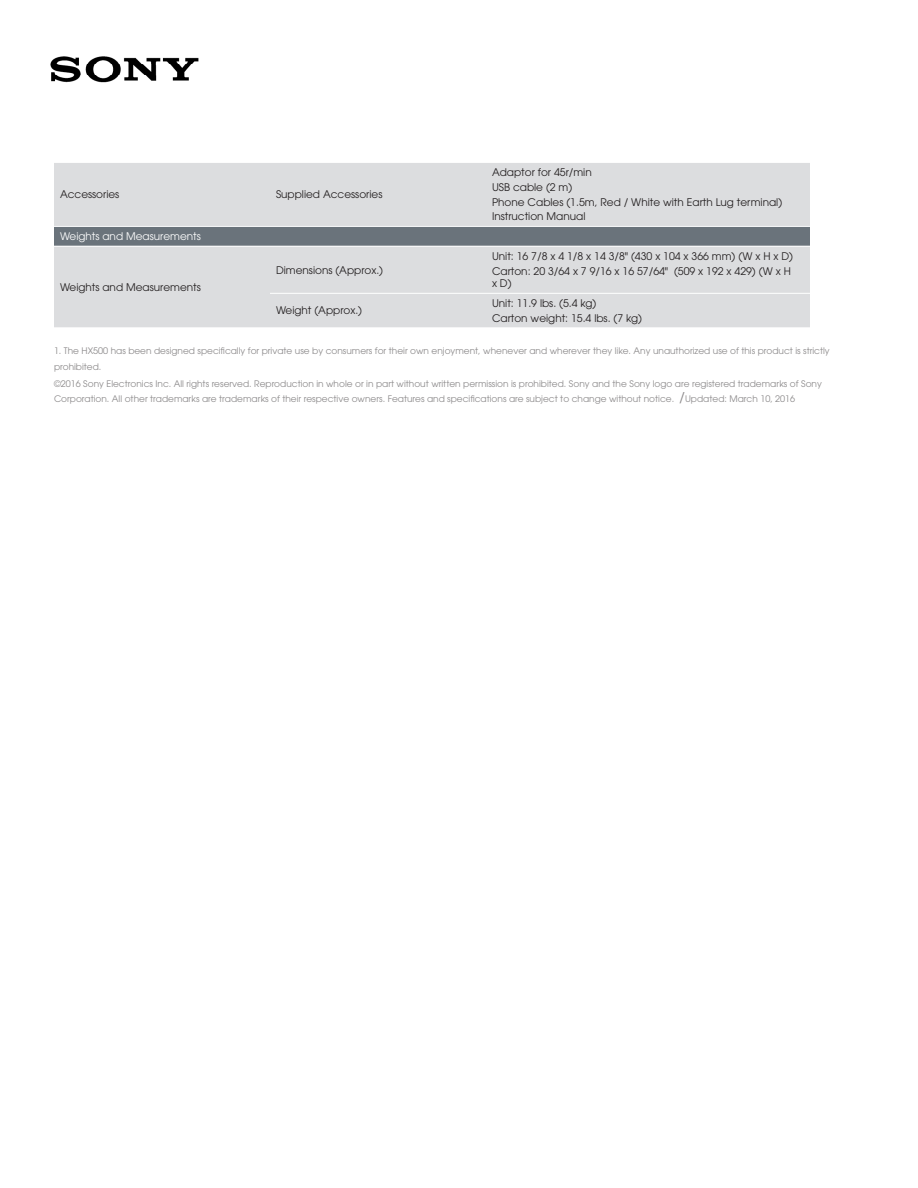
<style>
.page{position:relative;width:918px;height:1188px;background:#fff}
.page>*{position:absolute;margin:0;border:0;box-sizing:border-box;transform-origin:0 0}
._7pointFont{font:10.5px/12.6px "ITC Avant Garde Std";color:#231f20}
._7ptWhiteFont{font:10.5px "ITC Avant Garde Std";color:#fff}
.t1{font:9px/15.3px "ITC Avant Garde Std";color:#8c8a8b}
.s1{font-size:13.5px}
</style>
<div class="page">
<img style="left:50px;top:56px;width:149px;height:27px">
<div style="left:54px;top:163px;width:756px;height:164px;background:#dcdddf"></div>
<div style="left:54px;top:226px;width:756px;height:20px;background:#6a737b"></div>
<hr style="left:54px;top:226px;width:216px;height:1px;background:#fff">
<hr style="left:270px;top:226px;width:216px;height:1px;background:#fff">
<hr style="left:486px;top:226px;width:324px;height:1px;background:#fff">
<hr style="left:54px;top:246px;width:216px;height:1px;background:#fff">
<hr style="left:270px;top:246px;width:216px;height:1px;background:#fff">
<hr style="left:486px;top:246px;width:324px;height:1px;background:#fff">
<hr style="left:270px;top:293px;width:216px;height:1px;background:#fff">
<hr style="left:486px;top:293px;width:324px;height:1px;background:#fff">
<p class="_7pointFont" style="left:60px;top:188px;width:61px">Accessories</p>
<p class="_7pointFont" style="left:276px;top:188px;width:108px">Supplied Accessories</p>
<p class="_7ptWhiteFont" style="left:60px;top:230px;width:142px">Weights and Measurements</p>
<p class="_7pointFont" style="left:60px;top:281px;width:142px">Weights and Measurements</p>
<p class="_7pointFont" style="left:276px;top:263px;width:109px">Dimensions (Approx.)</p>
<p class="_7pointFont" style="left:276px;top:304px;width:88px">Weight (Approx.)</p>
<p class="_7pointFont" style="left:492px;top:166px;width:101px">Adaptor for 45r/min</p>
<p class="_7pointFont" style="left:492px;top:181px;width:82px">USB cable (2 m)</p>
<p class="_7pointFont" style="left:492px;top:195px;width:292px">Phone Cables (1.5m, Red / White with Earth Lug terminal)</p>
<p class="_7pointFont" style="left:492px;top:210px;width:95px">Instruction Manual</p>
<p class="_7pointFont" style="left:492px;top:250px;width:303px">Unit: 16 7/8 x 4 1/8 x 14 3/8" (430 x 104 x 366 mm) (W x H x D)</p>
<p class="_7pointFont" style="left:492px;top:264px;width:300px">Carton: 20 3/64 x 7 9/16 x 16 57/64" (509 x 192 x 429) (W x H x D)</p>
<p class="_7pointFont" style="left:492px;top:297px;width:106px">Unit: 11.9 lbs. (5.4 kg)</p>
<p class="_7pointFont" style="left:492px;top:312px;width:152px">Carton weight: 15.4 lbs. (7 kg)</p>
<p class="t1" style="left:54px;top:343px;width:777px">1. The HX500 has been designed specifically for private use by consumers for their own enjoyment, whenever and wherever they like. Any unauthorized use of this product is strictly prohibited.</p>
<p class="t1" style="left:54px;top:376px;width:769px">©2016 Sony Electronics Inc. All rights reserved. Reproduction in whole or in part without written permission is prohibited. Sony and the Sony logo are registered trademarks of Sony<br>Corporation. All other trademarks are trademarks of their respective owners. Features and specifications are subject to change without notice. <span class="s1">/</span>Updated: March 10, 2016</p>
</div>
